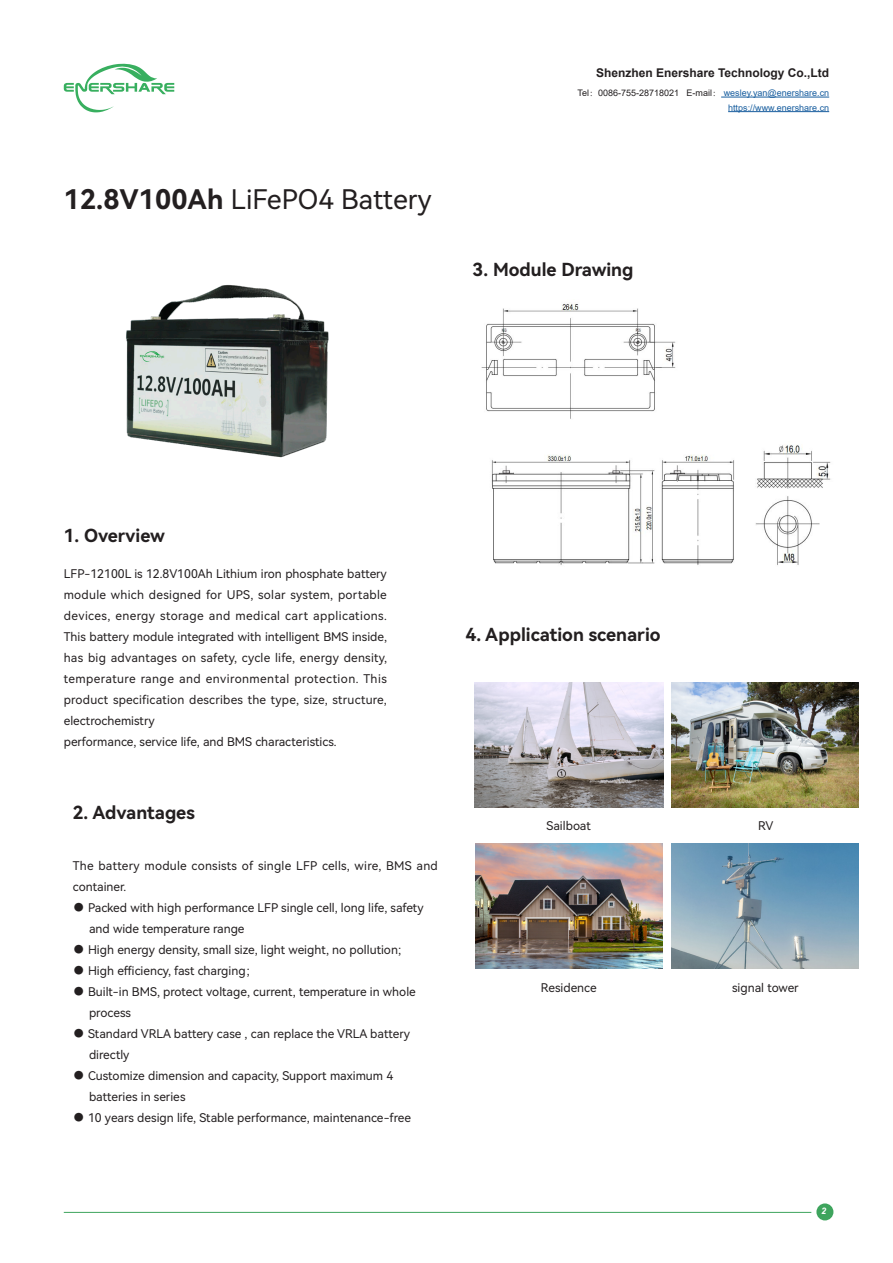
<style>
.page{position:relative;width:893px;height:1263px;background:#fff}
.page>*{position:absolute;margin:0;border:0;box-sizing:border-box;transform-origin:0 0}
.t1{font:27px "Harmony OS Sans";color:#231f20}
.t2{font:18px "Harmony OS Sans Bold";color:#231f20}
.t3{font:12px/21px "Harmony OS Sans SC";color:#231f20;text-align:justify}
.t4{font:12px/21px "Harmony OS Sans SC";letter-spacing:.02em;color:#231f20}
.t5{font:700 12px "Arial";color:#231f20}
.t6{font:9px "Arial";color:#231f20}
.t7{font:9px "Arial";color:#175d9e}
.t8{font:italic 700 9px "Arial";color:#fff}
.s1{font-family:"Harmony OS Sans Bold"}
.s2{font-family:"Adobe Song Std";font-weight:300}
.s3{color:#175d9e}
</style>
<div class="page">
<svg style="left:64px;top:63px;width:110px;height:49px"></svg>
<hr style="left:728px;top:111px;width:101px;height:1px;background:#175d9e">
<hr style="left:721px;top:97px;width:108px;height:1px;background:#175d9e">
<div style="left:816px;top:1203px;width:17px;height:17px;background:#3ea45d;border-radius:50%"></div>
<hr style="left:64px;top:1212px;width:747px;height:1px;background:#3ea45d">
<img style="left:481px;top:304px;width:195px;height:115px">
<img style="left:491px;top:445px;width:340px;height:120px">
<img style="left:474px;top:682px;width:189px;height:125px">
<img style="left:672px;top:682px;width:187px;height:125px">
<img style="left:475px;top:844px;width:187px;height:125px">
<img style="left:672px;top:844px;width:187px;height:125px">
<img style="left:126px;top:285px;width:203px;height:173px">
<p class="t1" style="left:64px;top:180px;width:369px"><span class="s1">12.8V100Ah</span> LiFePO4 Battery</p>
<p class="t5" style="left:596px;top:64px;width:235px">Shenzhen Enershare Technology Co.,Ltd</p>
<p class="t7" style="left:728px;top:101px;width:103px">https://www.enershare.cn</p>
<p class="t6" style="left:578px;top:87px;width:253px">Tel<span class="s2">：</span>0086-755-28718021 E-mail<span class="s2">：</span> <span class="s3">wesley.yan@enershare.cn</span></p>
<p class="t2" style="left:473px;top:257px;width:162px">3. Module Drawing</p>
<p class="t2" style="left:64px;top:522px;width:103px">1. Overview</p>
<p class="t3" style="left:64px;top:563px;width:325px">LFP-12100L is 12.8V100Ah Lithium iron phosphate battery module which designed for UPS, solar system, portable devices, energy storage and medical cart applications.<br>This battery module integrated with intelligent BMS inside, has big advantages on safety, cycle life, energy density, temperature range and environmental protection. This product specification describes the type, size, structure, electrochemistry</p>
<p class="t3" style="left:64px;top:731px;width:274px">performance, service life, and BMS characteristics.</p>
<p class="t2" style="left:73px;top:800px;width:124px">2. Advantages</p>
<p class="t4" style="left:73px;top:855px;width:367px">The battery module consists of single LFP cells, wire, BMS and container.</p>
<p class="t3" style="left:73px;top:897px;width:352px">● Packed with high performance LFP single cell, long life, safety</p>
<p class="t3" style="left:89px;top:918px;width:157px">and wide temperature range</p>
<p class="t3" style="left:73px;top:939px;width:330px">● High energy density, small size, light weight, no pollution;</p>
<p class="t3" style="left:73px;top:960px;width:186px">● High efficiency, fast charging；</p>
<p class="t3" style="left:73px;top:981px;width:344px">● Built-in BMS, protect voltage, current, temperature in whole</p>
<p class="t3" style="left:89px;top:1002px;width:44px">process</p>
<p class="t3" style="left:73px;top:1023px;width:339px">● Standard VRLA battery case , can replace the VRLA battery</p>
<p class="t3" style="left:89px;top:1044px;width:42px">directly</p>
<p class="t3" style="left:73px;top:1065px;width:322px">● Customize dimension and capacity, Support maximum 4</p>
<p class="t3" style="left:89px;top:1086px;width:98px">batteries in series</p>
<p class="t3" style="left:73px;top:1107px;width:340px">● 10 years design life, Stable performance, maintenance-free</p>
<p class="t2" style="left:466px;top:622px;width:197px">4. Application scenario</p>
<p class="t3" style="left:547px;top:815px;width:46px">Sailboat</p>
<p class="t3" style="left:758px;top:815px;width:17px">RV</p>
<p class="t3" style="left:541px;top:976px;width:57px">Residence</p>
<p class="t3" style="left:732px;top:976px;width:68px">signal tower</p>
<p class="t8" style="left:821px;top:1205px;width:7px">2</p>
</div>
